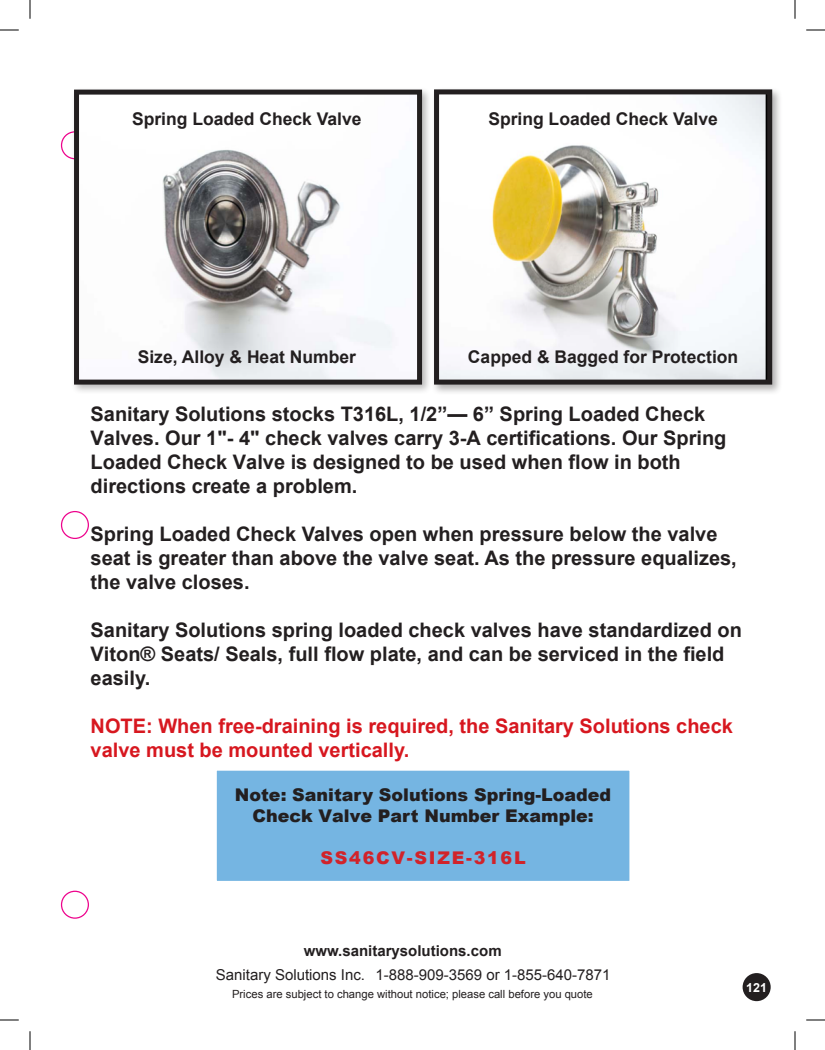
<style>
.page{position:relative;width:825px;height:1050px;background:#fff}
.page>*{position:absolute;margin:0;border:0;box-sizing:border-box;transform-origin:0 0}
.t1{font:700 20px/24px "Arial";color:#231f20}
.t2{font:700 20px/24px "Arial";color:#d7171f}
.t3{font:700 17.5px "Arial";color:#231f20}
.t4{font:900 17.5px/21px "Arial";color:#231f20;text-align:center}
.t5{font:900 17.5px "Arial";letter-spacing:.1em;color:#d1232a}
.t6{font:15px "Arial";color:#231f20}
.t7{font:700 15px "Arial";color:#231f20}
.t8{font:700 12.5px "Arial";color:#fff}
.t9{font:11.25px "Arial";color:#231f20}
</style>
<div class="page">
<div style="left:743px;top:973px;width:28px;height:28px;background:#231f20;border-radius:50%"></div>
<div style="left:61px;top:511px;width:28px;height:28px;border:1px solid #ed028c;border-radius:50%"></div>
<div style="left:61px;top:891px;width:28px;height:28px;border:1px solid #ed028c;border-radius:50%"></div>
<div style="left:61px;top:131px;width:28px;height:28px;border:1px solid #ed028c;border-radius:50%"></div>
<div style="left:71px;top:87px;width:362px;height:308px;background:#231f20;opacity:.31"></div>
<img style="left:80px;top:96px;width:336px;height:283px">
<div style="left:74px;top:90px;width:348px;height:295px;border:5px solid #231f20"></div>
<div style="left:431px;top:87px;width:352px;height:308px;background:#231f20;opacity:.35"></div>
<img style="left:440px;top:95px;width:326px;height:284px">
<div style="left:434px;top:89px;width:338px;height:296px;border:5px solid #231f20"></div>
<div style="left:214px;top:768px;width:418px;height:115px;background:#75b5e2"></div>
<div style="left:212px;top:766px;width:422px;height:120px;border:5px solid #fff"></div>
<svg style="left:0;top:29px;width:19px;height:2px"></svg>
<svg style="left:806px;top:29px;width:19px;height:2px"></svg>
<svg style="left:0;top:1019px;width:19px;height:2px"></svg>
<svg style="left:806px;top:1019px;width:19px;height:2px"></svg>
<svg style="left:29px;top:0;width:2px;height:19px"></svg>
<svg style="left:29px;top:1031px;width:2px;height:19px"></svg>
<svg style="left:794px;top:0;width:2px;height:19px"></svg>
<svg style="left:794px;top:1031px;width:2px;height:19px"></svg>
<p class="t3" style="left:132px;top:108px;width:231px">Spring Loaded Check Valve</p>
<p class="t3" style="left:138px;top:345px;width:220px">Size, Alloy &amp; Heat Number</p>
<p class="t3" style="left:488px;top:108px;width:231px">Spring Loaded Check Valve</p>
<p class="t3" style="left:468px;top:345px;width:272px">Capped &amp; Bagged for Protection</p>
<p class="t1" style="left:91px;top:403px;width:637px">Sanitary Solutions stocks T316L, 1/2”— 6” Spring Loaded Check Valves. Our 1"- 4" check valves carry 3-A certifications. Our Spring Loaded Check Valve is designed to be used when flow in both directions create a problem.</p>
<p class="t1" style="left:91px;top:523px;width:648px">Spring Loaded Check Valves open when pressure below the valve seat is greater than above the valve seat. As the pressure equalizes, the valve closes.</p>
<p class="t1" style="left:91px;top:619px;width:653px">Sanitary Solutions spring loaded check valves have standardized on<br>Viton® Seats/ Seals, full flow plate, and can be serviced in the field easily.</p>
<p class="t2" style="left:91px;top:715px;width:644px">NOTE: When free-draining is required, the Sanitary Solutions check valve must be mounted vertically.</p>
<p class="t4" style="left:235px;top:783px;width:378px">Note: Sanitary Solutions Spring-Loaded<br>Check Valve Part Number Example:</p>
<p class="t5" style="left:321px;top:845px;width:207px">SS46CV-SIZE-316L</p>
<p class="t7" style="left:304px;top:941px;width:199px">www.sanitarysolutions.com</p>
<p class="t6" style="left:216px;top:964px;width:396px">Sanitary Solutions Inc. 1-888-909-3569 or 1-855-640-7871</p>
<p class="t9" style="left:232px;top:987px;width:362px">Prices are subject to change without notice; please call before you quote</p>
<p class="t8" style="left:746px;top:979px;width:22px">121</p>
</div>
